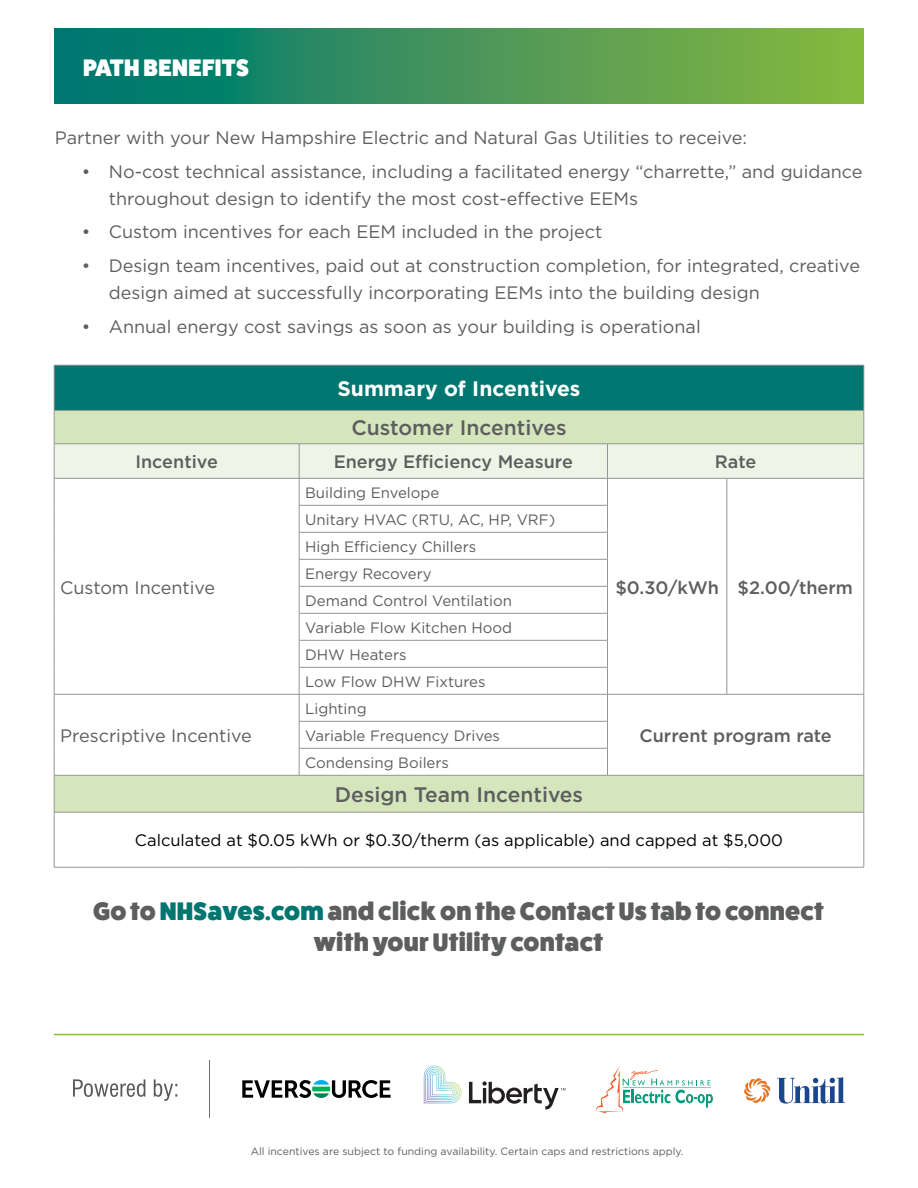
<style>
.page{position:relative;width:918px;height:1188px;background:#fff}
.page>*{position:absolute;margin:0;border:0;box-sizing:border-box;transform-origin:0 0}
.t1{font:800 25.5px/30.6px "Fat Frank";letter-spacing:.01em;color:#5d5e5e;text-align:center}
.t2{font:800 24px "Fat Frank";letter-spacing:.02em;color:#fff}
.t3{font:500 21px "Gotham";color:#5d5e5e}
.t4{font:700 21px "Gotham";color:#fff}
.t5{font:18px/27px "Gotham";color:#5d5e5e}
.t6{font:500 18px "Gotham";color:#5d5e5e}
.t7{font:16.5px "Gotham";color:#000}
.t8{font:15px/27px "Gotham";color:#5d5e5e}
.t9{font:10.5px "Gotham";color:#5d5e5e}
.s1{color:#007670}
</style>
<div class="page">
<hr style="left:54px;top:1034px;width:810px;height:1px;background:#85bc3c">
<svg style="left:54px;top:28px;width:810px;height:76px;background:#3f945a"></svg>
<div style="left:54px;top:365px;width:810px;height:45px;background:#007670"></div>
<div style="left:55px;top:411px;width:809px;height:401px;background:#d5e6bd"></div>
<hr style="left:54px;top:365px;width:245px;height:1px;background:#939598">
<hr style="left:54px;top:365px;width:1px;height:45px;background:#939598">
<hr style="left:299px;top:365px;width:309px;height:1px;background:#939598">
<hr style="left:608px;top:365px;width:119px;height:1px;background:#939598">
<hr style="left:727px;top:365px;width:137px;height:1px;background:#939598">
<hr style="left:864px;top:365px;width:1px;height:45px;background:#939598">
<hr style="left:54px;top:410px;width:245px;height:1px;background:#939598">
<hr style="left:54px;top:411px;width:1px;height:33px;background:#939598">
<hr style="left:299px;top:410px;width:309px;height:1px;background:#939598">
<hr style="left:608px;top:410px;width:119px;height:1px;background:#939598">
<hr style="left:727px;top:410px;width:137px;height:1px;background:#939598">
<hr style="left:864px;top:411px;width:1px;height:33px;background:#939598">
<hr style="left:54px;top:443px;width:245px;height:1px;background:#939598">
<hr style="left:299px;top:443px;width:309px;height:1px;background:#939598">
<hr style="left:608px;top:443px;width:119px;height:1px;background:#939598">
<hr style="left:727px;top:443px;width:137px;height:1px;background:#939598">
<svg style="left:54px;top:444px;width:811px;height:331px"></svg>
<hr style="left:54px;top:775px;width:245px;height:1px;background:#939598">
<hr style="left:54px;top:776px;width:1px;height:36px;background:#939598">
<hr style="left:299px;top:775px;width:309px;height:1px;background:#939598">
<hr style="left:608px;top:775px;width:119px;height:1px;background:#939598">
<hr style="left:727px;top:775px;width:137px;height:1px;background:#939598">
<hr style="left:864px;top:776px;width:1px;height:36px;background:#939598">
<hr style="left:54px;top:812px;width:245px;height:1px;background:#939598">
<hr style="left:54px;top:812px;width:1px;height:55px;background:#939598">
<hr style="left:299px;top:812px;width:309px;height:1px;background:#939598">
<hr style="left:608px;top:812px;width:119px;height:1px;background:#939598">
<hr style="left:727px;top:812px;width:137px;height:1px;background:#939598">
<hr style="left:864px;top:812px;width:1px;height:55px;background:#939598">
<hr style="left:54px;top:867px;width:245px;height:1px;background:#939598">
<hr style="left:299px;top:867px;width:309px;height:1px;background:#939598">
<hr style="left:608px;top:867px;width:119px;height:1px;background:#939598">
<hr style="left:727px;top:867px;width:137px;height:1px;background:#939598">
<svg style="left:242px;top:1080px;width:149px;height:18px"></svg>
<svg style="left:744px;top:1077px;width:101px;height:27px"></svg>
<svg style="left:596px;top:1066px;width:117px;height:47px"></svg>
<hr style="left:210px;top:1061px;width:1px;height:57px;background:#6d6e71">
<svg style="left:73px;top:1079px;width:104px;height:22px"></svg>
<svg style="left:423px;top:1066px;width:143px;height:44px"></svg>
<h2 class="t2" style="left:83px;top:54px;width:167px">PATH BENEFITS</h2>
<p class="t5" style="left:55px;top:124px;width:694px">Partner with your New Hampshire Electric and Natural Gas Utilities to receive:</p>
<p class="t5" style="left:109px;top:157px;width:755px;text-indent:-27px">• No-cost technical assistance, including a facilitated energy “charrette,” and guidance throughout design to identify the most cost-effective EEMs</p>
<p class="t5" style="left:82px;top:218px;width:522px">• Custom incentives for each EEM included in the project</p>
<p class="t5" style="left:109px;top:252px;width:753px;text-indent:-27px">• Design team incentives, paid out at construction completion, for integrated, creative design aimed at successfully incorporating EEMs into the building design</p>
<p class="t5" style="left:82px;top:313px;width:620px">• Annual energy cost savings as soon as your building is operational</p>
<p class="t4" style="left:337px;top:375px;width:245px">Summary of Incentives</p>
<p class="t3" style="left:351px;top:414px;width:217px">Customer Incentives</p>
<p class="t6" style="left:135px;top:450px;width:84px">Incentive</p>
<p class="t6" style="left:334px;top:450px;width:241px">Energy Efficiency Measure</p>
<p class="t6" style="left:715px;top:450px;width:43px">Rate</p>
<p class="t5" style="left:60px;top:573px;width:157px">Custom Incentive</p>
<p class="t5" style="left:60px;top:722px;width:193px">Prescriptive Incentive</p>
<p class="t8" style="left:305px;top:479px;width:136px">Building Envelope</p>
<p class="t8" style="left:305px;top:506px;width:252px">Unitary HVAC (RTU, AC, HP, VRF)<br>High Efficiency Chillers<br>Energy Recovery<br>Demand Control Ventilation<br>Variable Flow Kitchen Hood<br>DHW Heaters<br>Low Flow DHW Fixtures</p>
<p class="t8" style="left:305px;top:695px;width:196px">Lighting<br>Variable Frequency Drives</p>
<p class="t6" style="left:615px;top:575px;width:239px">$0.30/kWh $2.00/therm</p>
<p class="t6" style="left:639px;top:724px;width:194px">Current program rate</p>
<p class="t8" style="left:305px;top:749px;width:145px">Condensing Boilers</p>
<p class="t3" style="left:335px;top:781px;width:250px">Design Team Incentives</p>
<p class="t7" style="left:135px;top:830px;width:650px">Calculated at $0.05 kWh or $0.30/therm (as applicable) and capped at $5,000</p>
<h1 class="t1" style="left:93px;top:896px;width:733px">Go to<span class="s1">NHSaves.com</span> and click on the Contact Us tab to connect with your Utility contact</h1>
<p class="t9" style="left:251px;top:1145px;width:434px">All incentives are subject to funding availability. Certain caps and restrictions apply.</p>
</div>
